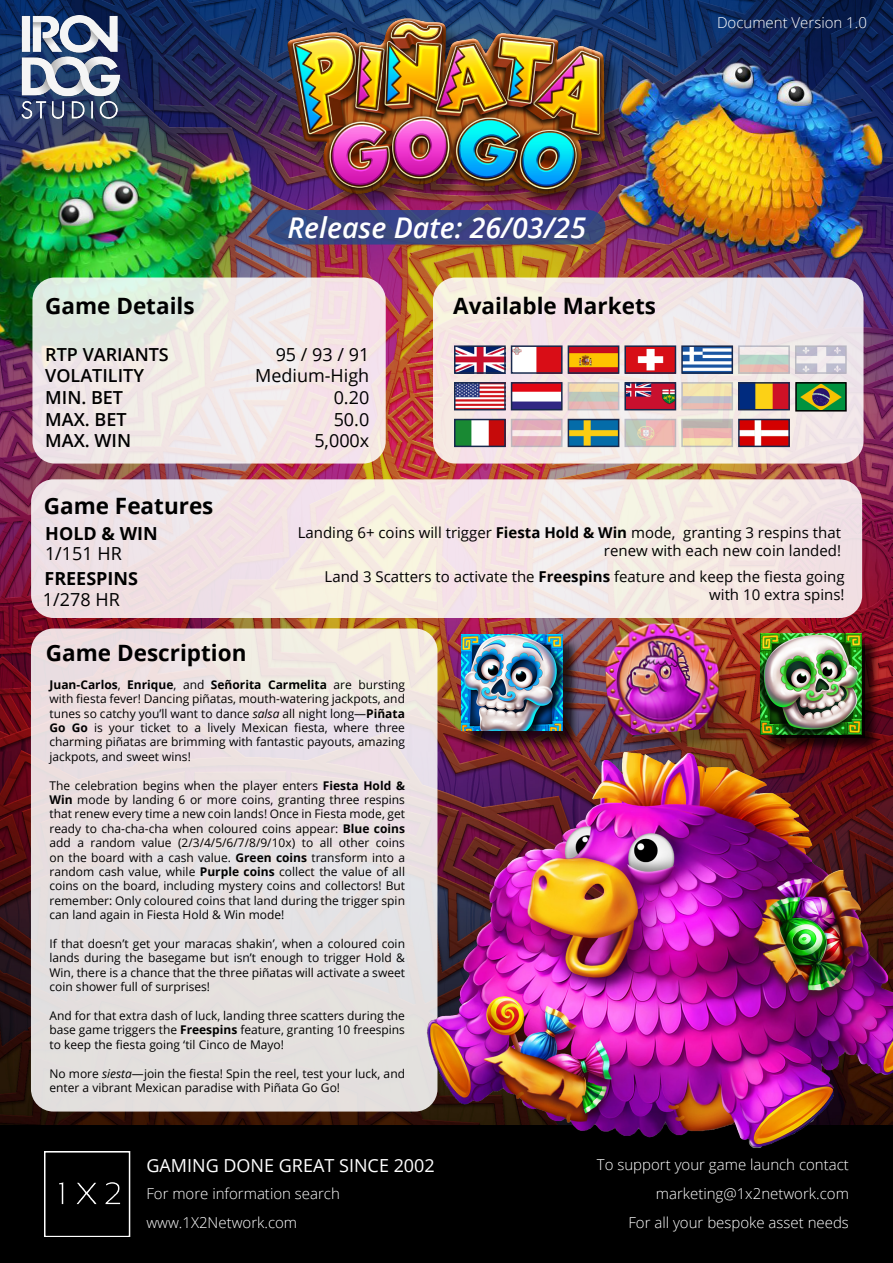
<style>
.page{position:relative;width:893px;height:1263px;background:#fff}
.page>*{position:absolute;margin:0;border:0;box-sizing:border-box;transform-origin:0 0}
.t1{font:italic 600 28.5px "Open Sans";color:#fff}
.t2{font:700 22.5px "Open Sans";color:#000}
.t3{font:18px "Open Sans";color:#000}
.t4{font:600 18px "Open Sans";color:#000}
.t5{font:18px "Open Sans";color:#fff}
.t6{font:700 18px "Open Sans";color:#000}
.t7{font:15px/18px "Open Sans";color:#000;text-align:right}
.t8{font:300 15px "Open Sans";color:#fff}
.t9{font:12px/14.4px "Open Sans";color:#000;text-align:justify}
.s1{font-weight:700}
.s2{font-style:italic}
</style>
<div class="page">
<img style="left:0;top:0;width:893px;height:1125px">
<div style="left:0;top:1125px;width:893px;height:138px;background:#000"></div>
<img style="left:44px;top:1151px;width:86px;height:86px">
<svg style="left:433px;top:277px;width:430px;height:187px;background:#eee3e2"></svg>
<div style="left:31px;top:628px;width:406px;height:483px;background:#e7e0e0;border-radius:22px"></div>
<img style="left:20px;top:15px;width:101px;height:110px">
<div style="left:290px;top:21px;width:332px;height:191px;background:#000;opacity:.4"></div>
<img style="left:287px;top:18px;width:318px;height:178px">
<div style="left:266px;top:210px;width:339px;height:35px;background:linear-gradient(to right,#374883,#394483);border-radius:17px"></div>
<div style="left:463px;top:637px;width:118px;height:112px;background:#000;opacity:.75"></div>
<img style="left:461px;top:634px;width:101px;height:96px">
<div style="left:763px;top:636px;width:117px;height:117px;background:#000;opacity:.75"></div>
<div style="left:763px;top:636px;width:102px;height:102px;background:#000;opacity:.75"></div>
<img style="left:761px;top:633px;width:101px;height:102px">
<img style="left:615px;top:58px;width:270px;height:203px">
<img style="left:425px;top:751px;width:468px;height:397px">
<img style="left:0;top:128px;width:255px;height:249px">
<div style="left:605px;top:628px;width:130px;height:127px;background:#000;opacity:.24"></div>
<img style="left:605px;top:623px;width:114px;height:114px">
<svg style="left:32px;top:277px;width:354px;height:187px;background:#ede6e4"></svg>
<img style="left:457px;top:348px;width:46px;height:23px">
<div style="left:454px;top:345px;width:52px;height:29px;border:2px solid #18294d"></div>
<img style="left:457px;top:385px;width:46px;height:22px">
<div style="left:454px;top:382px;width:52px;height:28px;border:2px solid #18294d"></div>
<img style="left:457px;top:422px;width:46px;height:22px">
<div style="left:454px;top:419px;width:52px;height:28px;border:2px solid #18294d"></div>
<img style="left:514px;top:348px;width:46px;height:23px">
<div style="left:511px;top:345px;width:52px;height:29px;border:2px solid #18294d"></div>
<img style="left:514px;top:385px;width:46px;height:22px">
<div style="left:511px;top:382px;width:52px;height:28px;border:2px solid #18294d"></div>
<img style="left:514px;top:422px;width:46px;height:22px">
<img style="left:571px;top:348px;width:45px;height:23px">
<div style="left:568px;top:345px;width:51px;height:29px;border:2px solid #18294d"></div>
<img style="left:571px;top:385px;width:45px;height:22px">
<img style="left:571px;top:422px;width:45px;height:22px">
<div style="left:568px;top:419px;width:51px;height:28px;border:2px solid #18294d"></div>
<img style="left:627px;top:348px;width:46px;height:23px">
<div style="left:624px;top:345px;width:52px;height:29px;border:2px solid #18294d"></div>
<img style="left:627px;top:385px;width:46px;height:22px">
<div style="left:624px;top:382px;width:52px;height:28px;border:2px solid #18294d"></div>
<img style="left:627px;top:422px;width:46px;height:22px">
<img style="left:684px;top:348px;width:46px;height:23px">
<div style="left:681px;top:345px;width:52px;height:29px;border:2px solid #18294d"></div>
<img style="left:684px;top:385px;width:46px;height:22px">
<img style="left:684px;top:422px;width:46px;height:22px">
<img style="left:741px;top:348px;width:46px;height:23px">
<img style="left:741px;top:385px;width:46px;height:22px">
<div style="left:738px;top:382px;width:52px;height:28px;border:2px solid #18294d"></div>
<img style="left:741px;top:422px;width:46px;height:22px">
<div style="left:738px;top:419px;width:52px;height:28px;border:2px solid #18294d"></div>
<img style="left:798px;top:348px;width:46px;height:23px">
<svg style="left:31px;top:479px;width:831px;height:139px;background:#f2e5e3"></svg>
<img style="left:798px;top:385px;width:46px;height:24px">
<div style="left:795px;top:382px;width:52px;height:30px;border:2px solid #000"></div>
<p class="t8" style="left:717px;top:12px;width:151px">Document Version 1.0</p>
<p class="t2" style="left:45px;top:290px;width:151px">Game Details</p>
<p class="t4" style="left:45px;top:342px;width:125px">RTP VARIANTS</p>
<p class="t4" style="left:45px;top:363px;width:100px">VOLATILITY</p>
<p class="t4" style="left:45px;top:385px;width:79px">MIN. BET</p>
<p class="t4" style="left:45px;top:407px;width:83px">MAX. BET</p>
<p class="t4" style="left:45px;top:428px;width:87px">MAX. WIN</p>
<p class="t1" style="left:287px;top:208px;width:300px">Release Date: 26/03/25</p>
<p class="t3" style="left:276px;top:342px;width:95px">95 / 93 / 91</p>
<p class="t3" style="left:255px;top:363px;width:116px">Medium-High</p>
<p class="t3" style="left:334px;top:385px;width:37px">0.20</p>
<p class="t3" style="left:334px;top:407px;width:37px">50.0</p>
<p class="t3" style="left:314px;top:428px;width:57px">5,000x</p>
<p class="t2" style="left:453px;top:290px;width:204px">Available Markets</p>
<p class="t2" style="left:44px;top:490px;width:171px">Game Features</p>
<p class="t6" style="left:45px;top:520px;width:114px">HOLD &amp; WIN</p>
<p class="t7" style="left:298px;top:523px;width:545px">Landing 6+ coins will trigger <span class="s1">Fiesta Hold &amp; Win</span> mode, granting 3 respins that renew with each new coin landed!</p>
<p class="t3" style="left:45px;top:541px;width:78px">1/151 HR</p>
<p class="t6" style="left:44px;top:566px;width:95px">FREESPINS</p>
<p class="t3" style="left:43px;top:587px;width:78px">1/278 HR</p>
<p class="t7" style="left:325px;top:567px;width:521px">Land 3 Scatters to activate the <span class="s1">Freespins</span> feature and keep the fiesta going with 10 extra spins!</p>
<p class="t2" style="left:46px;top:637px;width:202px">Game Description</p>
<p class="t9" style="left:50px;top:677px;width:357px"><span class="s1">Juan-Carlos</span>, <span class="s1">Enrique</span>, and <span class="s1">Señorita Carmelita</span> are bursting with fiesta fever! Dancing piñatas, mouth-watering jackpots, and tunes so catchy you’ll want to dance <span class="s2">salsa</span> all night long—<span class="s1">Piñata Go Go</span> is your ticket to a lively Mexican fiesta, where three charming piñatas are brimming with fantastic payouts, amazing jackpots, and sweet wins!</p>
<p class="t9" style="left:50px;top:778px;width:357px">The celebration begins when the player enters <span class="s1">Fiesta Hold &amp; Win</span> mode by landing 6 or more coins, granting three respins that renew every time a new coin lands! Once in Fiesta mode, get ready to cha-cha-cha when coloured coins appear: <span class="s1">Blue coins </span>add a random value (2/3/4/5/6/7/8/9/10x) to all other coins on the board with a cash value. <span class="s1">Green coins</span> transform into a random cash value, while <span class="s1">Purple coins</span> collect the value of all coins on the board, including mystery coins and collectors! But remember: Only coloured coins that land during the trigger spin can land again in Fiesta Hold &amp; Win mode!</p>
<p class="t9" style="left:50px;top:936px;width:357px">If that doesn’t get your maracas shakin’, when a coloured coin lands during the basegame but isn’t enough to trigger Hold &amp; Win, there is a chance that the three piñatas will activate a sweet coin shower full of surprises!</p>
<p class="t9" style="left:50px;top:1008px;width:357px">And for that extra dash of luck, landing three scatters during the base game triggers the <span class="s1">Freespins</span> feature, granting 10 freespins to keep the fiesta going ‘til Cinco de Mayo!</p>
<p class="t9" style="left:50px;top:1066px;width:357px">No more <span class="s2">siesta</span>—join the fiesta! Spin the reel, test your luck, and enter a vibrant Mexican paradise with Piñata Go Go!</p>
<p class="t5" style="left:146px;top:1153px;width:290px">GAMING DONE GREAT SINCE 2002</p>
<p class="t8" style="left:146px;top:1183px;width:195px">For more information search</p>
<p class="t8" style="left:146px;top:1212px;width:152px">www.1X2Network.com</p>
<p class="t8" style="left:597px;top:1154px;width:254px">To support your game launch contact</p>
<p class="t8" style="left:656px;top:1183px;width:195px">marketing@1x2network.com</p>
<p class="t8" style="left:628px;top:1212px;width:222px">For all your bespoke asset needs</p>
</div>
